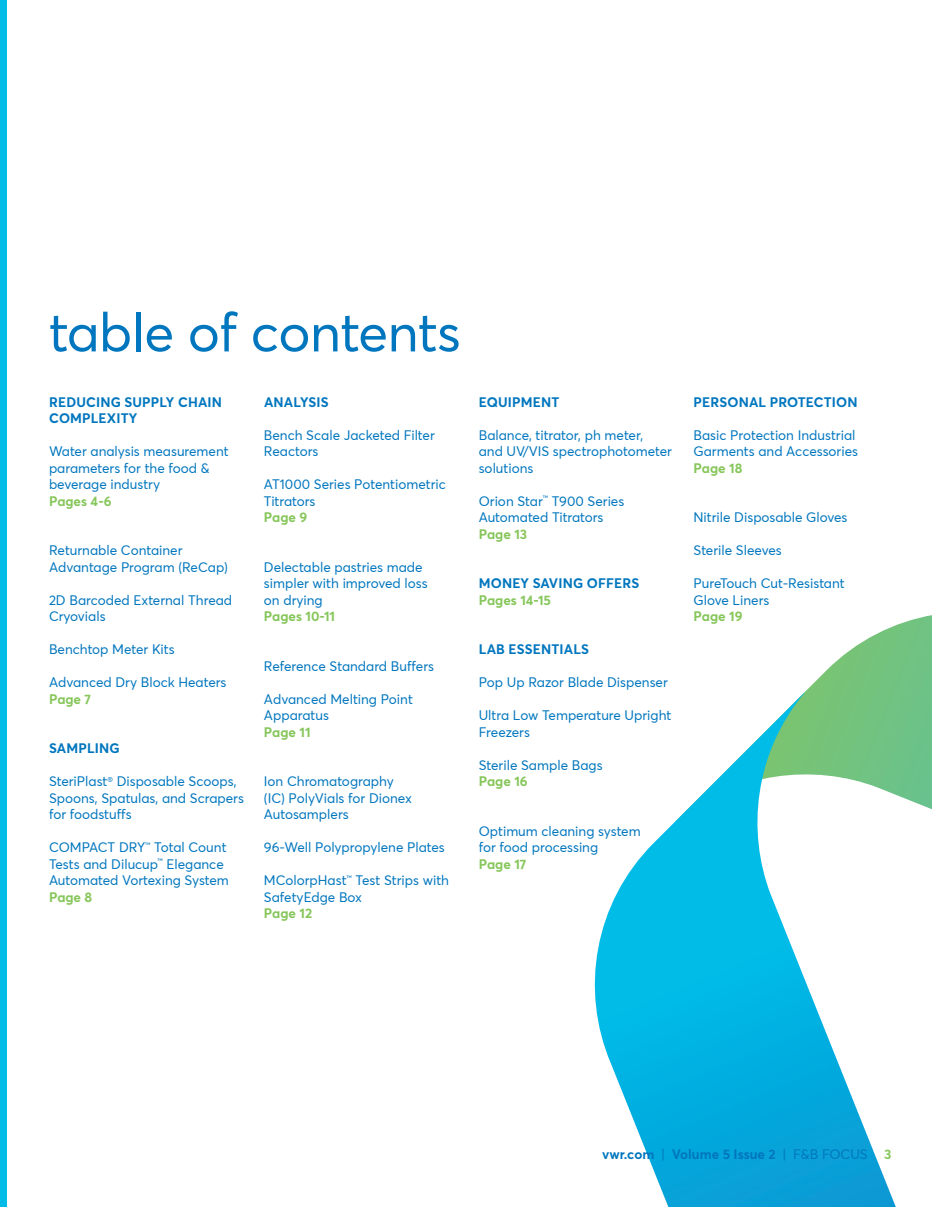
<style>
.page{position:relative;width:932px;height:1207px;background:#fff}
.page>*{position:absolute;margin:0;border:0;box-sizing:border-box;transform-origin:0 0}
.t1{font:54px "Averta";letter-spacing:-.01em;color:#0076be}
.t2{font:13.5px/16.5px "Averta";color:#0076be}
.t3{font:700 13.5px/16.5px "Averta";letter-spacing:.01em;color:#0076be}
.t4{font:700 13.5px "Averta";color:#86c65a}
.s1{font-weight:400}
.s2{color:#86c65a}
</style>
<div class="page">
<div style="left:0;top:0;width:7px;height:1207px;background:#02bce7"></div>
<svg style="left:805px;top:615px;width:126px;height:194px"></svg>
<svg style="left:594px;top:692px;width:319px;height:515px"></svg>
<svg style="left:900px;top:1181px;width:9px;height:26px"></svg>
<h1 class="t1" style="left:49px;top:295px;width:413px">table of contents</h1>
<p class="t3" style="left:49px;top:393px;width:174px">REDUCING SUPPLY CHAIN<br>COMPLEXITY</p>
<p class="t2" style="left:49px;top:442px;width:181px">Water analysis measurement parameters for the food &amp; beverage industry</p>
<p class="t4" style="left:49px;top:491px;width:64px">Pages 4-6</p>
<p class="t2" style="left:49px;top:541px;width:180px">Returnable Container<br>Advantage Program (ReCap)</p>
<p class="t2" style="left:49px;top:591px;width:185px">2D Barcoded External Thread<br>Cryovials</p>
<p class="t2" style="left:49px;top:640px;width:127px">Benchtop Meter Kits</p>
<p class="t2" style="left:49px;top:673px;width:179px">Advanced Dry Block Heaters</p>
<p class="t4" style="left:49px;top:689px;width:44px">Page 7</p>
<p class="t3" style="left:49px;top:739px;width:72px">SAMPLING</p>
<p class="t2" style="left:49px;top:772px;width:196px">SteriPlast<sup>®</sup> Disposable Scoops,<br>Spoons, Spatulas, and Scrapers for foodstuffs</p>
<p class="t2" style="left:49px;top:838px;width:181px">COMPACT DRY<sup>™</sup> Total Count<br>Tests and Dilucup<sup>™</sup> Elegance<br>Automated Vortexing System</p>
<p class="t4" style="left:49px;top:887px;width:45px">Page 8</p>
<p class="t3" style="left:264px;top:393px;width:66px">ANALYSIS</p>
<p class="t2" style="left:264px;top:426px;width:172px">Bench Scale Jacketed Filter<br>Reactors</p>
<p class="t2" style="left:264px;top:475px;width:183px">AT1000 Series Potentiometric<br>Titrators</p>
<p class="t4" style="left:264px;top:508px;width:45px">Page 9</p>
<p class="t2" style="left:264px;top:558px;width:165px">Delectable pastries made simpler with improved loss on drying</p>
<p class="t4" style="left:264px;top:607px;width:73px">Pages 10-11</p>
<p class="t2" style="left:264px;top:657px;width:171px">Reference Standard Buffers</p>
<p class="t2" style="left:264px;top:690px;width:150px">Advanced Melting Point<br>Apparatus</p>
<p class="t4" style="left:264px;top:722px;width:48px">Page 11</p>
<p class="t2" style="left:264px;top:772px;width:149px">Ion Chromatography (IC) PolyVials for Dionex<br>Autosamplers</p>
<p class="t2" style="left:264px;top:838px;width:182px">96-Well Polypropylene Plates</p>
<p class="t2" style="left:264px;top:871px;width:186px">MColorpHast<sup>™</sup> Test Strips with<br>SafetyEdge Box</p>
<p class="t4" style="left:264px;top:904px;width:50px">Page 12</p>
<p class="t3" style="left:478px;top:393px;width:82px">EQUIPMENT</p>
<p class="t2" style="left:478px;top:426px;width:195px">Balance, titrator, ph meter,<br>and UV/VIS spectrophotometer solutions</p>
<p class="t2" style="left:478px;top:492px;width:147px">Orion Star<sup>™</sup> T900 Series<br>Automated Titrators</p>
<p class="t4" style="left:478px;top:524px;width:50px">Page 13</p>
<p class="t3" style="left:478px;top:574px;width:162px">MONEY SAVING OFFERS</p>
<p class="t4" style="left:478px;top:590px;width:74px">Pages 14-15</p>
<p class="t3" style="left:478px;top:640px;width:112px">LAB ESSENTIALS</p>
<p class="t2" style="left:478px;top:673px;width:190px">Pop Up Razor Blade Dispenser</p>
<p class="t2" style="left:478px;top:706px;width:194px">Ultra Low Temperature Upright<br>Freezers</p>
<p class="t2" style="left:478px;top:756px;width:125px">Sterile Sample Bags</p>
<p class="t4" style="left:478px;top:772px;width:50px">Page 16</p>
<p class="t2" style="left:478px;top:822px;width:163px">Optimum cleaning system for food processing</p>
<p class="t4" style="left:478px;top:854px;width:49px">Page 17</p>
<p class="t3" style="left:693px;top:393px;width:165px">PERSONAL PROTECTION</p>
<p class="t2" style="left:693px;top:426px;width:166px">Basic Protection Industrial<br>Garments and Accessories</p>
<p class="t4" style="left:693px;top:458px;width:50px">Page 18</p>
<p class="t2" style="left:693px;top:508px;width:155px">Nitrile Disposable Gloves</p>
<p class="t2" style="left:693px;top:541px;width:90px">Sterile Sleeves</p>
<p class="t2" style="left:693px;top:574px;width:153px">PureTouch Cut-Resistant<br>Glove Liners</p>
<p class="t4" style="left:693px;top:607px;width:50px">Page 19</p>
<p class="t3" style="left:602px;top:1145px;width:291px">vwr.com <span class="s1">|</span> Volume 5 Issue 2 <span class="s1">| F&amp;B FOCUS</span> <span class="s2">3</span></p>
</div>
